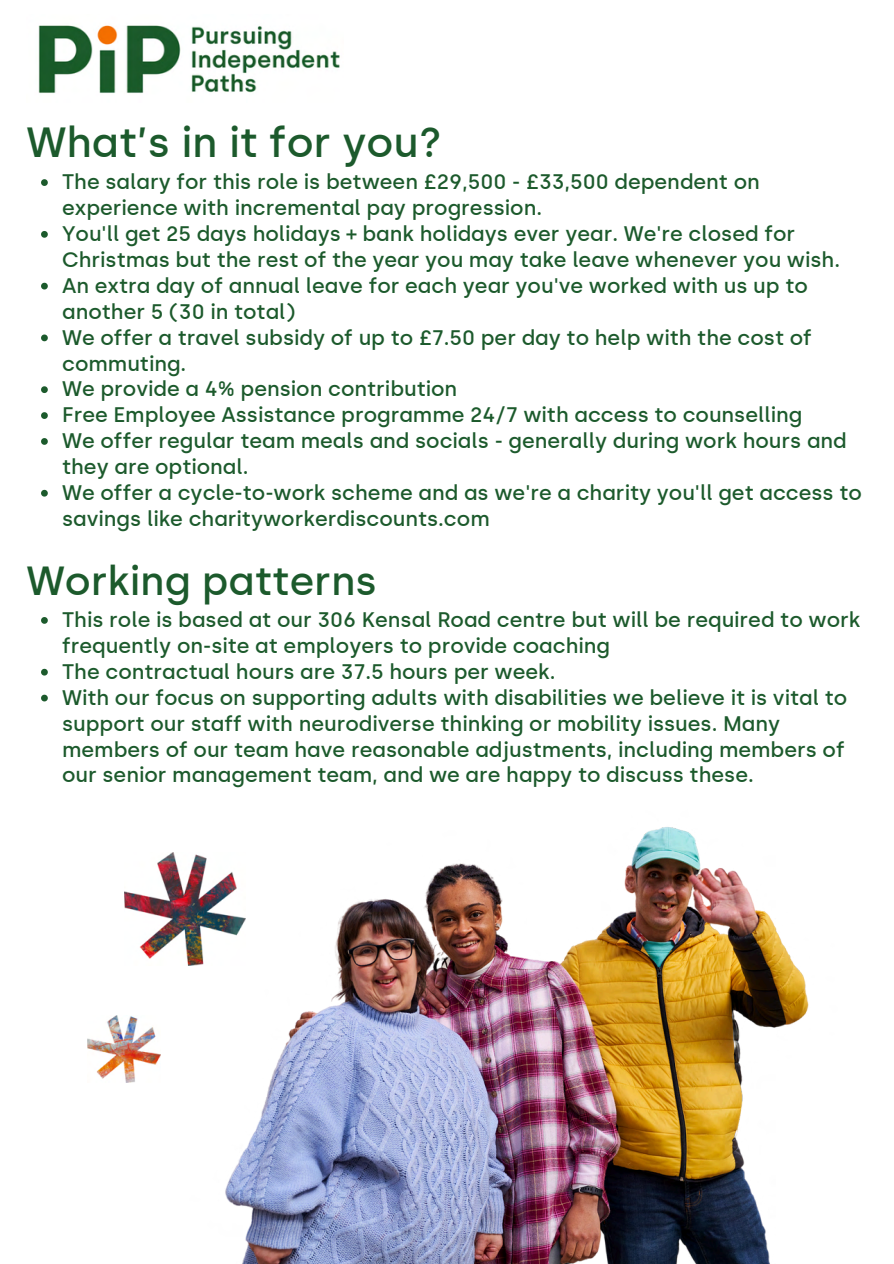
<style>
.page{position:relative;width:894px;height:1264px;background:#fff}
.page>*{position:absolute;margin:0;border:0;box-sizing:border-box;transform-origin:0 0}
.t1{font:500 42px "Silka";color:#1c5a2c}
.t2{font:500 40.5px "Silka";color:#1c5a2c}
.t3{font:500 21px/25.8px "Silka";color:#1c5a2c}
</style>
<div class="page">
<svg style="left:41px;top:179px;width:7px;height:7px"></svg>
<svg style="left:41px;top:231px;width:7px;height:7px"></svg>
<svg style="left:41px;top:283px;width:7px;height:6px"></svg>
<svg style="left:41px;top:334px;width:7px;height:7px"></svg>
<svg style="left:41px;top:386px;width:7px;height:7px"></svg>
<svg style="left:41px;top:412px;width:7px;height:7px"></svg>
<svg style="left:41px;top:438px;width:7px;height:7px"></svg>
<svg style="left:41px;top:490px;width:7px;height:6px"></svg>
<svg style="left:41px;top:617px;width:7px;height:6px"></svg>
<svg style="left:41px;top:668px;width:7px;height:7px"></svg>
<svg style="left:41px;top:694px;width:7px;height:7px"></svg>
<img style="left:38px;top:25px;width:302px;height:68px">
<img style="left:87px;top:827px;width:722px;height:436px">
<p class="t1" style="left:26px;top:117px;width:416px">What’s in it for you?</p>
<h1 class="t3" style="left:62px;top:169px;width:699px">The salary for this role is between £29,500 - £33,500 dependent on experience with incremental pay progression.</h1>
<p class="t3" style="left:62px;top:221px;width:779px">You'll get 25 days holidays + bank holidays ever year. We're closed for<br>Christmas but the rest of the year you may take leave whenever you wish.</p>
<p class="t3" style="left:62px;top:273px;width:747px">An extra day of annual leave for each year you've worked with us up to another 5 (30 in total)</p>
<p class="t3" style="left:62px;top:324px;width:751px">We offer a travel subsidy of up to £7.50 per day to help with the cost of commuting.</p>
<p class="t3" style="left:62px;top:376px;width:396px">We provide a 4% pension contribution</p>
<p class="t3" style="left:62px;top:402px;width:741px">Free Employee Assistance programme 24/7 with access to counselling</p>
<p class="t3" style="left:62px;top:428px;width:786px">We offer regular team meals and socials - generally during work hours and they are optional.</p>
<p class="t3" style="left:62px;top:480px;width:801px">We offer a cycle-to-work scheme and as we're a charity you'll get access to savings like charityworkerdiscounts.com</p>
<p class="t2" style="left:26px;top:556px;width:352px">Working patterns</p>
<h1 class="t3" style="left:62px;top:607px;width:799px">This role is based at our 306 Kensal Road centre but will be required to work frequently on-site at employers to provide coaching</h1>
<p class="t3" style="left:62px;top:659px;width:495px">The contractual hours are 37.5 hours per week.</p>
<p class="t3" style="left:62px;top:684px;width:786px">With our focus on supporting adults with disabilities we believe it is vital to support our staff with neurodiverse thinking or mobility issues. Many members of our team have reasonable adjustments, including members of our senior management team, and we are happy to discuss these.</p>
</div>
